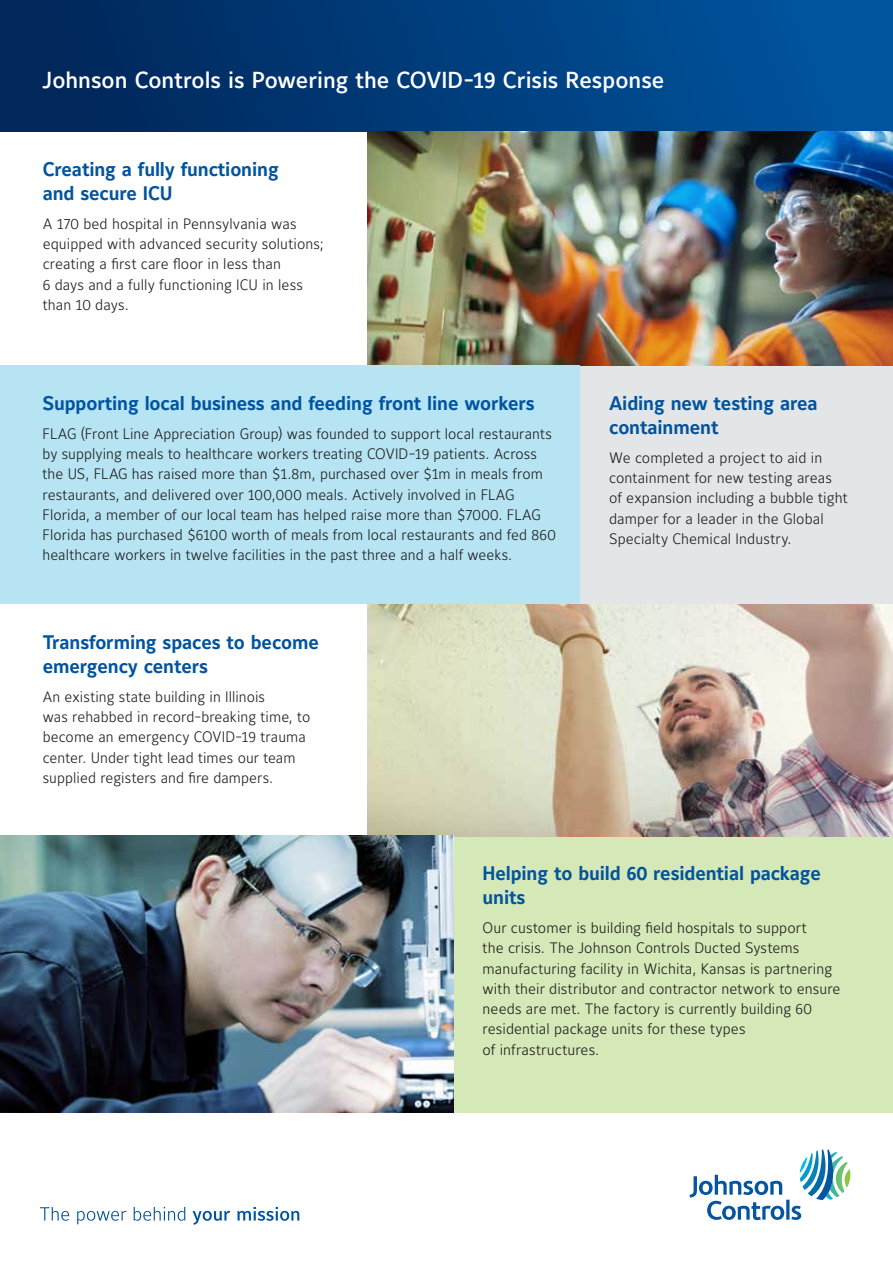
<style>
.page{position:relative;width:893px;height:1263px;background:#fff}
.page>*{position:absolute;margin:0;border:0;box-sizing:border-box;transform-origin:0 0}
.t1{font:500 22.95px "Maurea Jci Lf ML";color:#fff}
.t2{font:700 19.5px/24px "Maurea Jci Lf ML";letter-spacing:-.005em;color:#00549e}
.t3{font:300 15px/20.2px "Maurea Jci Lf ML";letter-spacing:.005em;color:#1c1c1c}
</style>
<div class="page">
<svg style="left:689px;top:1149px;width:161px;height:71px"></svg>
<svg style="left:40px;top:1207px;width:259px;height:18px"></svg>
<div style="left:0;top:0;width:893px;height:131px;background:linear-gradient(to right,#002456,#0056a2)"></div>
<div style="left:405px;top:836px;width:488px;height:276px;background:#d5e8b7"></div>
<div style="left:575px;top:366px;width:318px;height:238px;background:#e4e5e6"></div>
<img style="left:369px;top:604px;width:524px;height:231px">
<img style="left:370px;top:133px;width:523px;height:233px">
<img style="left:0;top:836px;width:453px;height:275px">
<div style="left:0;top:366px;width:579px;height:238px;background:#b7e4f3"></div>
<h1 class="t1" style="left:43px;top:66px;width:623px">Johnson Controls is Powering the COVID-19 Crisis Response</h1>
<h2 class="t2" style="left:43px;top:158px;width:238px">Creating a fully functioning and secure ICU</h2>
<p class="t3" style="left:43px;top:213px;width:283px">A 170 bed hospital in Pennsylvania was equipped with advanced security solutions; creating a first care floor in less than<br>6 days and a fully functioning ICU in less than 10 days.</p>
<h2 class="t2" style="left:43px;top:391px;width:494px">Supporting local business and feeding front line workers</h2>
<p class="t3" style="left:43px;top:423px;width:515px">FLAG (Front Line Appreciation Group) was founded to support local restaurants by supplying meals to healthcare workers treating COVID-19 patients. Across the US, FLAG has raised more than $1.8m, purchased over $1m in meals from restaurants, and delivered over 100,000 meals. Actively involved in FLAG Florida, a member of our local team has helped raise more than $7000. FLAG Florida has purchased $6100 worth of meals from local restaurants and fed 860 healthcare workers in twelve facilities in the past three and a half weeks.</p>
<h2 class="t2" style="left:43px;top:631px;width:278px">Transforming spaces to become emergency centers</h2>
<p class="t3" style="left:43px;top:686px;width:269px">An existing state building in Illinois<br>was rehabbed in record-breaking time, to become an emergency COVID-19 trauma center. Under tight lead times our team supplied registers and fire dampers.</p>
<h2 class="t2" style="left:609px;top:392px;width:210px">Aiding new testing area containment</h2>
<p class="t3" style="left:609px;top:447px;width:240px">We completed a project to aid in containment for new testing areas of expansion including a bubble tight damper for a leader in the Global Specialty Chemical Industry.</p>
<h2 class="t2" style="left:483px;top:862px;width:340px">Helping to build 60 residential package units</h2>
<p class="t3" style="left:483px;top:917px;width:359px">Our customer is building field hospitals to support<br>the crisis. The Johnson Controls Ducted Systems manufacturing facility in Wichita, Kansas is partnering with their distributor and contractor network to ensure needs are met. The factory is currently building 60 residential package units for these types<br>of infrastructures.</p>
</div>
